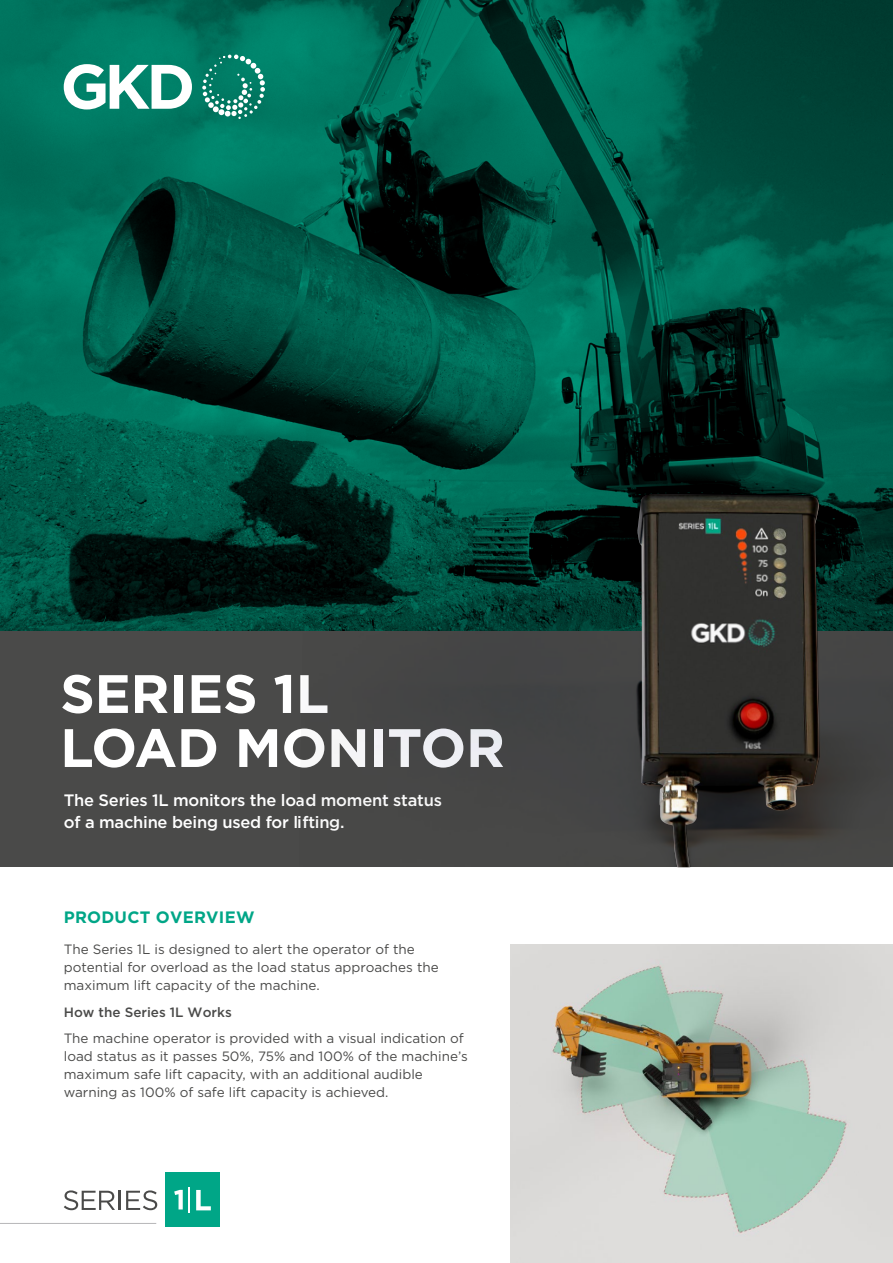
<style>
.page{position:relative;width:893px;height:1263px;background:#fff}
.page>*{position:absolute;margin:0;border:0;box-sizing:border-box;transform-origin:0 0}
.Descriptive_Title{font:700 54px/54px "Gotham";letter-spacing:-.005em;color:#fff}
.Descriptive_Title-2{font:500 16.5px/22.5px "Gotham";letter-spacing:-.015em;color:#fff}
.Body_Text{font:700 16.5px "Gotham";letter-spacing:.015em;color:#00a687}
.Body_Text-2{font:13.5px/18px "Gotham";color:#4a4a49}
.s1{font-weight:500}
</style>
<div class="page">
<img style="left:0;top:0;width:893px;height:631px">
<div style="left:0;top:631px;width:893px;height:236px;background:#4a4a49"></div>
<svg style="left:64px;top:64px;width:128px;height:45px"></svg>
<svg style="left:202px;top:55px;width:63px;height:64px;background:#2d917e"></svg>
<hr style="left:0;top:1223px;width:156px;height:1px;background:#b6b7b9">
<svg style="left:64px;top:1190px;width:93px;height:20px"></svg>
<div style="left:165px;top:1173px;width:55px;height:54px;background:#00a687"></div>
<svg style="left:174px;top:1190px;width:9px;height:19px"></svg>
<hr style="left:188px;top:1187px;width:2px;height:25px;background:#fff">
<svg style="left:196px;top:1190px;width:15px;height:20px"></svg>
<img style="left:299px;top:367px;width:594px;height:472px">
<img style="left:637px;top:495px;width:182px;height:372px">
<img style="left:510px;top:944px;width:383px;height:319px">
<p class="Descriptive_Title" style="left:60px;top:666px;width:446px">SERIES 1L<br>LOAD MONITOR</p>
<p class="Descriptive_Title-2" style="left:64px;top:788px;width:380px">The Series 1L monitors the load moment status of a machine being used for lifting.</p>
<p class="Body_Text" style="left:64px;top:906px;width:192px">PRODUCT OVERVIEW</p>
<p class="Body_Text-2" style="left:64px;top:940px;width:376px">The Series 1L is designed to alert the operator of the potential for overload as the load status approaches the maximum lift capacity of the machine.</p>
<p class="Body_Text-2" style="left:64px;top:998px;width:402px;line-height:26.5px"><span class="s1">How the Series 1L Works<br></span>The machine operator is provided with a visual indication of</p>
<p class="Body_Text-2" style="left:64px;top:1047px;width:405px">load status as it passes 50%, 75% and 100% of the machine’s maximum safe lift capacity, with an additional audible warning as 100% of safe lift capacity is achieved.</p>
</div>
